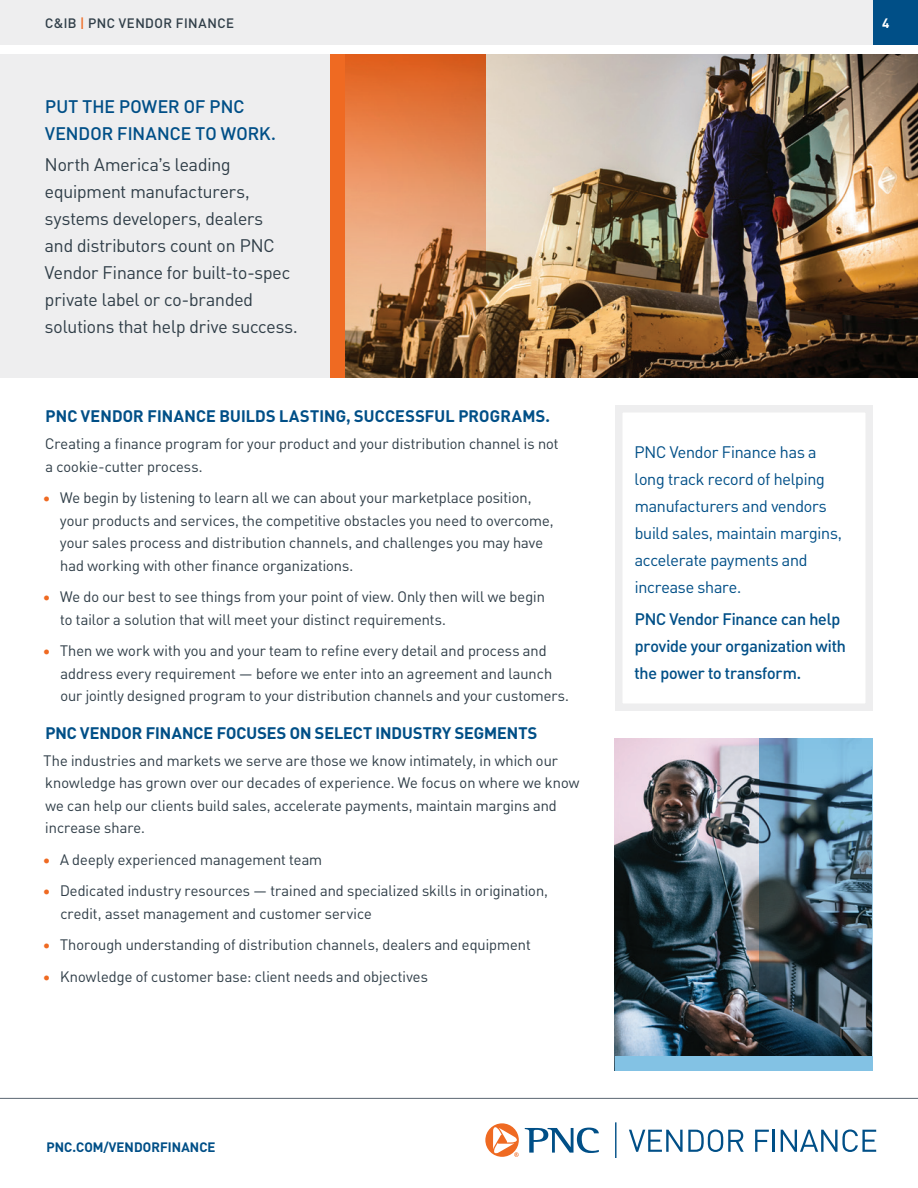
<style>
.page{position:relative;width:918px;height:1188px;background:#fff}
.page>*{position:absolute;margin:0;border:0;box-sizing:border-box;transform-origin:0 0}
.t1{font:18px/27px "PNC Brand";letter-spacing:-.005em;color:#303e48}
.t2{font:500 18px/27px "PNC Brand";letter-spacing:.01em;color:#004f87}
.t3{font:16.5px/27px "PNC Brand";letter-spacing:-.01em;color:#004f87}
.t4{font:700 16.5px "PNC Brand";letter-spacing:.01em;color:#004f87}
.t5{font:500 16.5px/27px "PNC Brand";letter-spacing:-.01em;color:#004f87}
.t6{font:15px/22.5px "PNC Brand";letter-spacing:.005em;color:#303e48}
.t7{font:700 13.5px "PNC Brand";letter-spacing:.01em;color:#004f87}
.t8{font:500 13.5px "PNC Brand";letter-spacing:.04em;color:#303e48}
.t9{font:700 13.5px "PNC Brand";color:#fff}
.s1{color:#ef6a22}
</style>
<div class="page">
<div style="left:0;top:54px;width:330px;height:324px;background:#eeeeef"></div>
<div style="left:615px;top:405px;width:258px;height:306px;border:8px solid #eeeeef"></div>
<hr style="left:0;top:1098px;width:918px;height:1px;background:#5a6671">
<svg style="left:629px;top:1129px;width:115px;height:23px"></svg>
<svg style="left:755px;top:1130px;width:14px;height:22px"></svg>
<hr style="left:773px;top:1130px;width:2px;height:22px;background:#004f87">
<svg style="left:781px;top:1129px;width:95px;height:23px"></svg>
<svg style="left:485px;top:1123px;width:34px;height:34px"></svg>
<svg style="left:525px;top:1128px;width:74px;height:25px"></svg>
<hr style="left:615px;top:1122px;width:1px;height:36px;background:#004f87">
<img style="left:486px;top:54px;width:432px;height:324px">
<svg style="left:345px;top:54px;width:141px;height:324px;background:#c47a4c"></svg>
<div style="left:330px;top:54px;width:15px;height:324px;background:#ef6a22"></div>
<div style="left:0;top:0;width:873px;height:45px;background:#eeeeef"></div>
<div style="left:873px;top:0;width:45px;height:45px;background:#004f87"></div>
<img style="left:615px;top:738px;width:144px;height:318px">
<svg style="left:759px;top:738px;width:114px;height:318px;background:#476374"></svg>
<div style="left:615px;top:1056px;width:258px;height:15px;background:#83c2e4"></div>
<p class="t8" style="left:45px;top:14px;width:191px">C&amp;IB <span class="s1">|</span> PNC VENDOR FINANCE</p>
<p class="t9" style="left:882px;top:14px;width:9px">4</p>
<h2 class="t2" style="left:45px;top:92px;width:232px">PUT THE POWER OF PNC<br>VENDOR FINANCE TO WORK.</h2>
<p class="t1" style="left:45px;top:151px;width:254px">North America’s leading equipment manufacturers, systems developers, dealers<br>and distributors count on PNC<br>Vendor Finance for built-to-spec private label or co-branded solutions that help drive success.</p>
<h2 class="t4" style="left:45px;top:405px;width:506px">PNC VENDOR FINANCE BUILDS LASTING, SUCCESSFUL PROGRAMS.</h2>
<p class="t6" style="left:45px;top:432px;width:515px">Creating a finance program for your product and your distribution channel is not a cookie-cutter process.</p>
<p class="t6" style="left:60px;top:486px;width:495px;text-indent:-17px"><span class="s1">•</span> We begin by listening to learn all we can about your marketplace position, your products and services, the competitive obstacles you need to overcome, your sales process and distribution channels, and challenges you may have had working with other finance organizations.</p>
<p class="t6" style="left:60px;top:585px;width:486px;text-indent:-17px"><span class="s1">•</span> We do our best to see things from your point of view. Only then will we begin to tailor a solution that will meet your distinct requirements.</p>
<p class="t6" style="left:60px;top:639px;width:510px;text-indent:-17px"><span class="s1">•</span> Then we work with you and your team to refine every detail and process and address every requirement — before we enter into an agreement and launch our jointly designed program to your distribution channels and your customers.</p>
<h2 class="t4" style="left:45px;top:722px;width:493px">PNC VENDOR FINANCE FOCUSES ON SELECT INDUSTRY SEGMENTS</h2>
<p class="t6" style="left:44px;top:749px;width:537px">The industries and markets we serve are those we know intimately, in which our knowledge has grown over our decades of experience. We focus on where we know we can help our clients build sales, accelerate payments, maintain margins and increase share.</p>
<p class="t6" style="left:43px;top:848px;width:281px"><span class="s1">•</span> A deeply experienced management team</p>
<p class="t6" style="left:60px;top:879px;width:489px;text-indent:-17px"><span class="s1">•</span> Dedicated industry resources — trained and specialized skills in origination, credit, asset management and customer service</p>
<p class="t6" style="left:43px;top:933px;width:489px"><span class="s1">•</span> Thorough understanding of distribution channels, dealers and equipment</p>
<p class="t6" style="left:43px;top:965px;width:387px"><span class="s1">•</span> Knowledge of customer base: client needs and objectives</p>
<p class="t3" style="left:635px;top:439px;width:209px">PNC Vendor Finance has a long track record of helping manufacturers and vendors build sales, maintain margins, accelerate payments and increase share.</p>
<p class="t5" style="left:635px;top:605px;width:213px">PNC Vendor Finance can help provide your organization with the power to transform.</p>
<p class="t7" style="left:46px;top:1138px;width:171px">PNC.COM/VENDORFINANCE</p>
</div>
